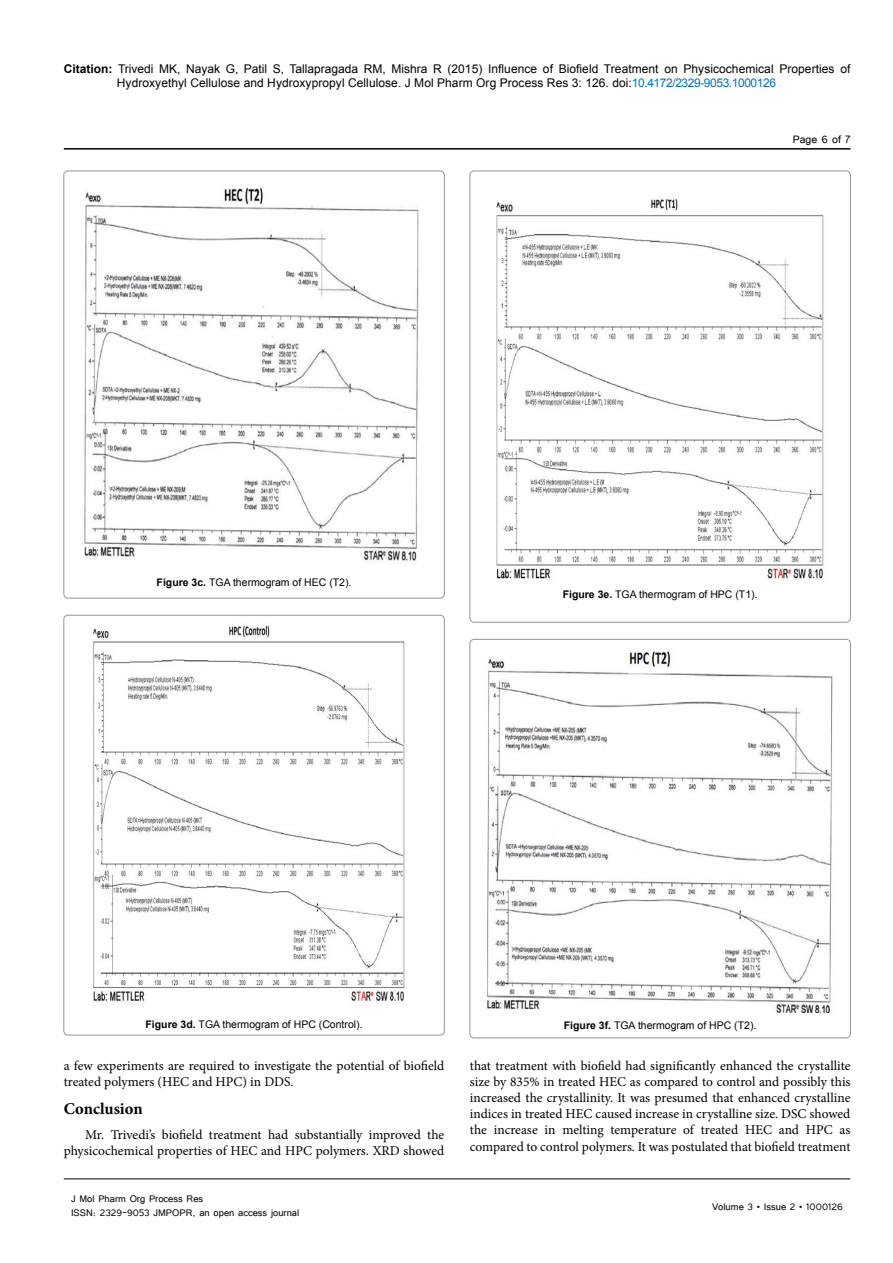
<style>
.page{position:relative;width:893px;height:1263px;background:#fff}
.page>*{position:absolute;margin:0;border:0;box-sizing:border-box;transform-origin:0 0}
.t1{font:700 16.5px "Minion Pro";color:#000}
.t2{font:13.5px/16.2px "Minion Pro";color:#000}
.t3{font:13.5px "Tunga";color:#000}
.t4{font:12px/14.4px "Arial";letter-spacing:.005em;color:#000}
.t5{font:12px/14.4px "Tunga";color:#000}
.t6{font:10.5px "Arial";color:#000}
.s1{font-weight:700}
.s2{color:#0072bc}
</style>
<div class="page">
<hr style="left:64px;top:148px;width:786px;height:2px;background:#000">
<hr style="left:64px;top:1179px;width:786px;height:1px;background:#000">
<img style="left:84px;top:187px;width:335px;height:375px">
<img style="left:93px;top:623px;width:312px;height:379px">
<img style="left:496px;top:199px;width:328px;height:382px">
<img style="left:487px;top:650px;width:346px;height:363px">
<div style="left:470px;top:639px;width:380px;height:399px;border:1px solid #939598;border-radius:4px"></div>
<p class="t4" style="left:117px;top:61px;width:735px;text-indent:-53px"><span class="s1">Citation:</span> Trivedi MK, Nayak G, Patil S, Tallapragada RM, Mishra R (2015) Influence of Biofield Treatment on Physicochemical Properties of<br>Hydroxyethyl Cellulose and Hydroxypropyl Cellulose. J Mol Pharm Org Process Res 3: 126. doi:<span class="s2">10.4172/2329-9053.1000126</span></p>
<p class="t3" style="left:793px;top:131px;width:59px">Page 6 of 7</p>
<p class="t6" style="left:157px;top:575px;width:196px"><span class="s1">Figure 3c.</span> TGA thermogram of HEC (T2).</p>
<p class="t6" style="left:563px;top:588px;width:196px"><span class="s1">Figure 3e.</span> TGA thermogram of HPC (T1).</p>
<p class="t6" style="left:146px;top:1017px;width:219px"><span class="s1">Figure 3d.</span> TGA thermogram of HPC (Control).</p>
<p class="t2" style="left:64px;top:1057px;width:382px">a few experiments are required to investigate the potential of biofield treated polymers (HEC and HPC) in DDS.</p>
<p class="t1" style="left:64px;top:1097px;width:81px">Conclusion</p>
<p class="t2" style="left:64px;top:1126px;width:382px;text-align:right">Mr. Trivedi’s biofield treatment had substantially improved the physicochemical properties of HEC and HPC polymers. XRD showed</p>
<p class="t5" style="left:71px;top:1190px;width:230px">J Mol Pharm Org Process Res<br>ISSN: 2329-9053 JMPOPR, an open access journal</p>
<p class="t6" style="left:564px;top:1018px;width:194px"><span class="s1">Figure 3f.</span> TGA thermogram of HPC (T2).</p>
<p class="t2" style="left:470px;top:1057px;width:382px;text-align:justify">that treatment with biofield had significantly enhanced the crystallite size by 835% in treated HEC as compared to control and possibly this increased the crystallinity. It was presumed that enhanced crystalline indices in treated HEC caused increase in crystalline size. DSC showed the increase in melting temperature of treated HEC and HPC as compared to control polymers. It was postulated that biofield treatment</p>
<p class="t5" style="left:712px;top:1199px;width:132px">Volume 3 • Issue 2 • 1000126</p>
</div>
